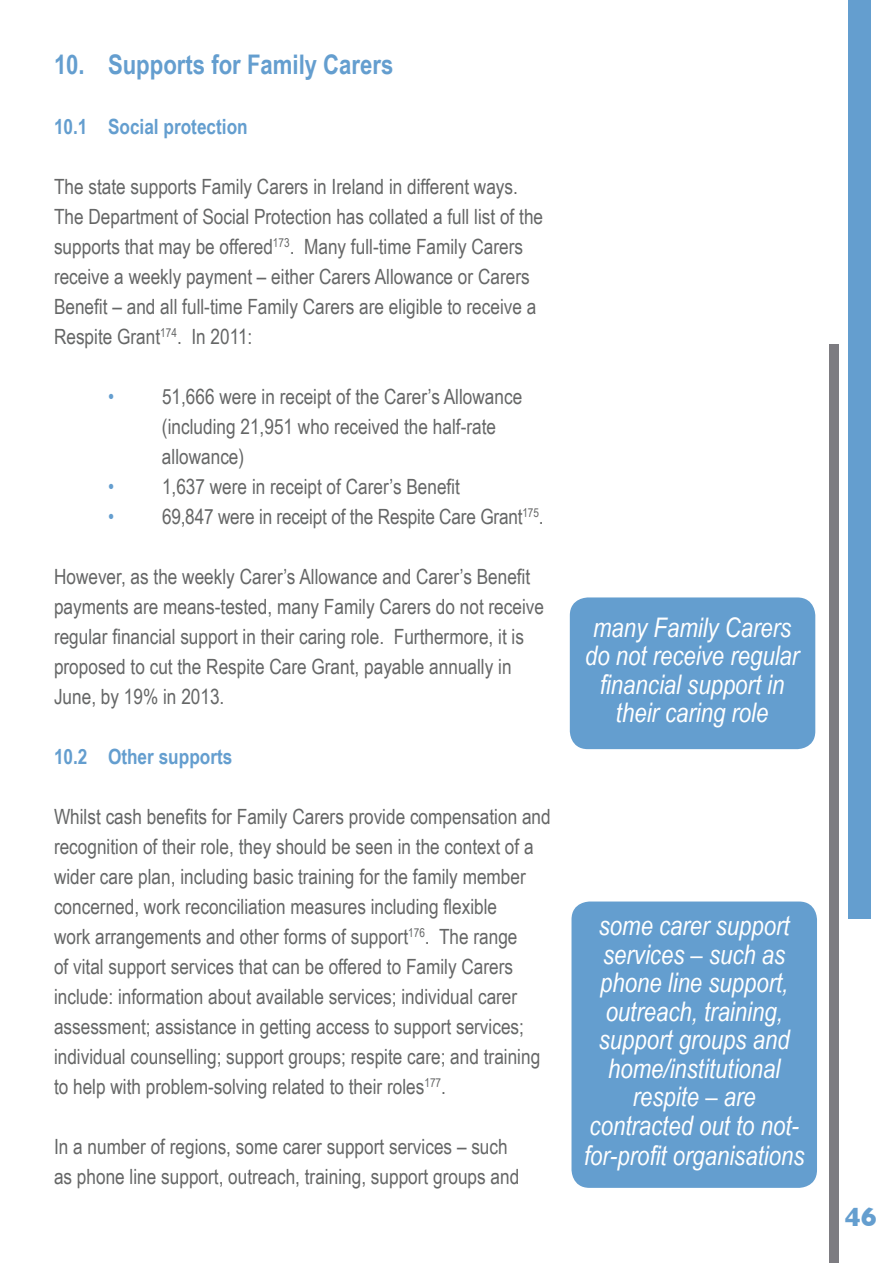
<style>
.page{position:relative;width:893px;height:1263px;background:#fff}
.page>*{position:absolute;margin:0;border:0;box-sizing:border-box;transform-origin:0 0}
.t1{font:italic 27px/28.7px "Arial Narrow";color:#fff;text-align:center}
.t2{font:700 27px "Arial Narrow";color:#649ecf}
.t3{font:700 27px "Gill Sans";color:#649ecf}
.t4{font:21px/30px "Arial Narrow";color:#656666}
.t5{font:700 21px "Arial Narrow";color:#649ecf}
.s1{color:#649ecf}
</style>
<div class="page">
<div style="left:848px;top:0;width:23px;height:918px;background:#649ecf"></div>
<div style="left:829px;top:344px;width:10px;height:919px;background:#7d7c81"></div>
<div style="left:570px;top:597px;width:245px;height:152px;background:#649ecf"></div>
<div style="left:571px;top:901px;width:246px;height:287px;background:#649ecf"></div>
<p class="t2" style="left:54px;top:44px;width:341px">10. Supports for Family Carers</p>
<p class="t5" style="left:54px;top:110px;width:195px">10.1 Social protection</p>
<p class="t4" style="left:54px;top:170px;width:491px">The state supports Family Carers in Ireland in different ways.<br>The Department of Social Protection has collated a full list of the supports that may be offered<sup>173</sup>. Many full-time Family Carers receive a weekly payment – either Carers Allowance or Carers Benefit – and all full-time Family Carers are eligible to receive a Respite Grant<sup>174</sup>. In 2011:</p>
<p class="t4" style="left:162px;top:380px;width:362px;text-indent:-54px"><span class="s1">•</span> 51,666 were in receipt of the Carer’s Allowance (including 21,951 who received the half-rate allowance)</p>
<p class="t4" style="left:108px;top:470px;width:354px"><span class="s1">•</span> 1,637 were in receipt of Carer’s Benefit</p>
<p class="t4" style="left:108px;top:500px;width:437px"><span class="s1">•</span> 69,847 were in receipt of the Respite Care Grant<sup>175</sup>.</p>
<p class="t4" style="left:54px;top:560px;width:492px">However, as the weekly Carer’s Allowance and Carer’s Benefit payments are means-tested, many Family Carers do not receive regular financial support in their caring role. Furthermore, it is proposed to cut the Respite Care Grant, payable annually in June, by 19% in 2013.</p>
<p class="t5" style="left:54px;top:740px;width:180px">10.2 Other supports</p>
<p class="t4" style="left:54px;top:800px;width:498px">Whilst cash benefits for Family Carers provide compensation and recognition of their role, they should be seen in the context of a wider care plan, including basic training for the family member concerned, work reconciliation measures including flexible<br>work arrangements and other forms of support<sup>176</sup>. The range<br>of vital support services that can be offered to Family Carers include: information about available services; individual carer assessment; assistance in getting access to support services; individual counselling; support groups; respite care; and training to help with problem-solving related to their roles<sup>177</sup>.</p>
<p class="t4" style="left:54px;top:1130px;width:467px">In a number of regions, some carer support services – such as phone line support, outreach, training, support groups and</p>
<p class="t1" style="left:585px;top:613px;width:216px">many Family Carers do not receive regular financial support in their caring role</p>
<p class="t1" style="left:584px;top:911px;width:222px">some carer support services – such as phone line support, outreach, training, support groups and home/institutional respite – are contracted out to not&shy;for-profit organisations</p>
<p class="t3" style="left:845px;top:1201px;width:34px">46</p>
</div>
